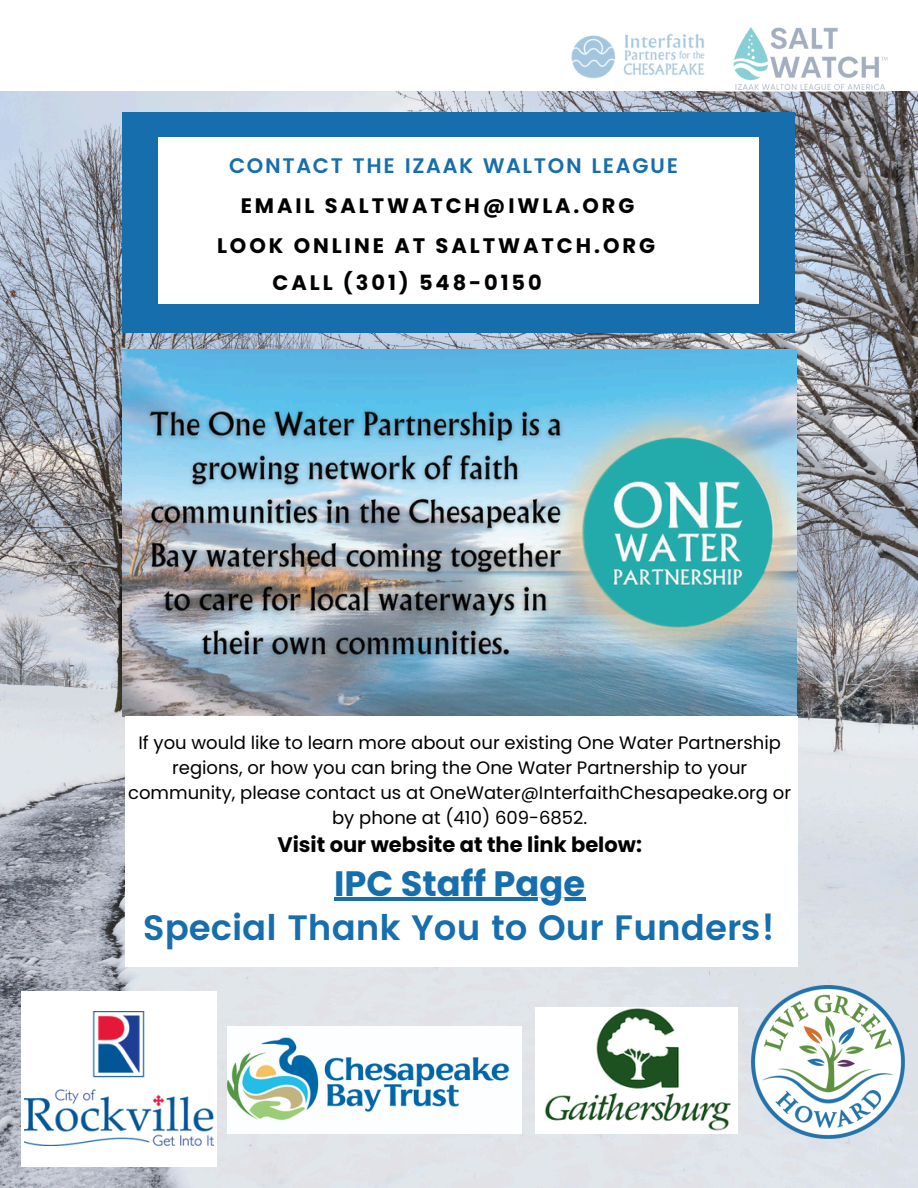
<style>
.page{position:relative;width:918px;height:1188px;background:#fff}
.page>*{position:absolute;margin:0;border:0;box-sizing:border-box;transform-origin:0 0}
.t1{font:600 35.25px "Poppins";color:#166eac}
.t2{font:700 35.25px "Poppins";color:#166eac}
.t3{font:700 21px "Poppins";letter-spacing:.14em;color:#000}
.t4{font:700 21px "Poppins";color:#000}
.t5{font:600 21px "Poppins";letter-spacing:.08em;color:#166eac}
.t6{font:18px/24.8px "Poppins";color:#000;text-align:center}
</style>
<div class="page">
<img style="left:0;top:92px;width:918px;height:1096px">
<div style="left:122px;top:112px;width:673px;height:220px;background:#166eac"></div>
<div style="left:158px;top:137px;width:601px;height:167px;background:#fff"></div>
<img style="left:571px;top:33px;width:134px;height:46px">
<svg style="left:716px;top:27px;width:172px;height:65px"></svg>
<img style="left:122px;top:349px;width:674px;height:367px">
<div style="left:125px;top:716px;width:672px;height:251px;background:#fff"></div>
<img style="left:228px;top:1026px;width:293px;height:107px">
<div style="left:22px;top:991px;width:195px;height:175px;background:#fff"></div>
<img style="left:25px;top:1012px;width:189px;height:134px">
<hr style="left:334px;top:898px;width:251px;height:3px;background:#166eac">
<img style="left:752px;top:985px;width:153px;height:153px">
<img style="left:535px;top:1008px;width:203px;height:126px">
<p class="t5" style="left:229px;top:154px;width:451px">CONTACT THE IZAAK WALTON LEAGUE</p>
<p class="t3" style="left:241px;top:191px;width:395px">EMAIL SALTWATCH@IWLA.ORG</p>
<p class="t3" style="left:217px;top:231px;width:440px">LOOK ONLINE AT SALTWATCH.ORG</p>
<p class="t3" style="left:273px;top:268px;width:271px">CALL (301) 548-0150</p>
<h2 class="t6" style="left:128px;top:731px;width:665px">If you would like to learn more about our existing One Water Partnership regions, or how you can bring the One Water Partnership to your community, please contact us at OneWater@InterfaithChesapeake.org or by phone at (410) 609-6852.</h2>
<h2 class="t4" style="left:277px;top:830px;width:366px">Visit our website at the link below:</h2>
<p class="t2" style="left:334px;top:859px;width:253px">IPC Staff Page</p>
<h2 class="t1" style="left:143px;top:907px;width:634px">Special Thank You to Our Funders!</h2>
</div>
